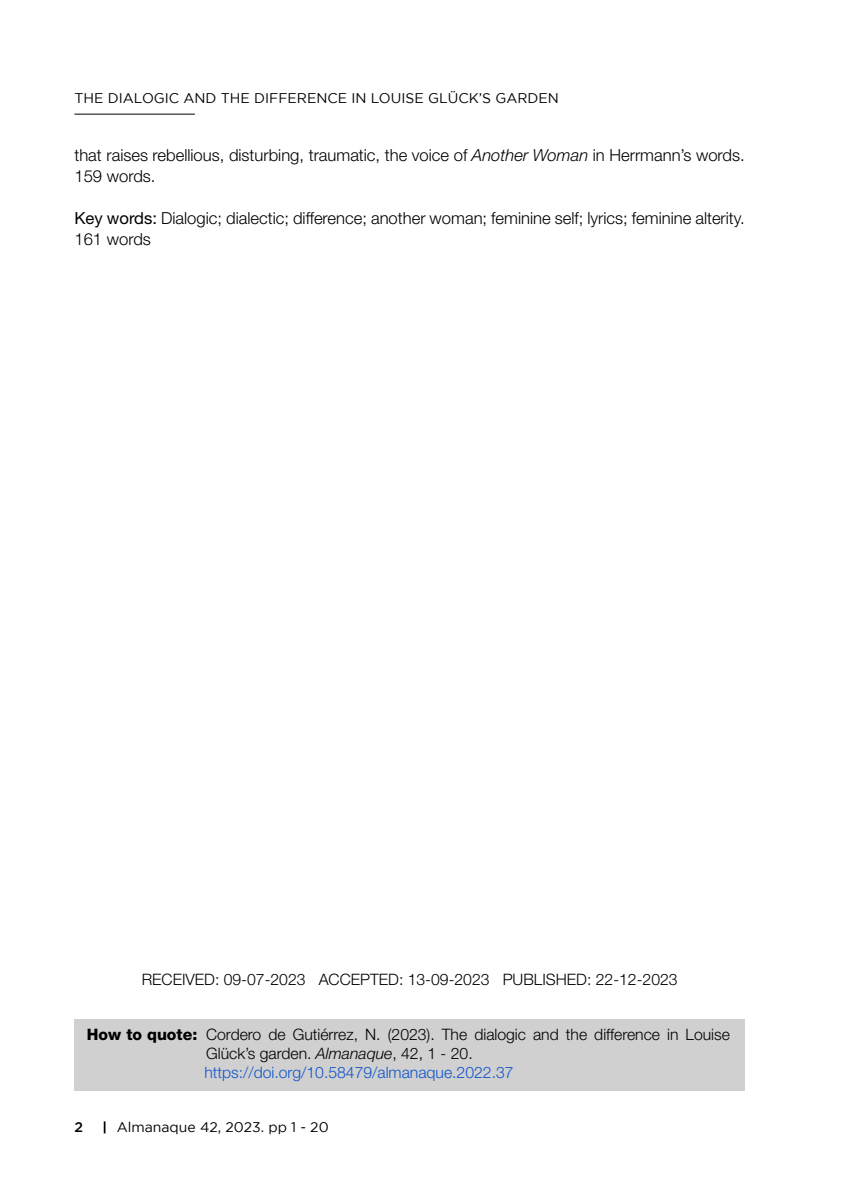
<style>
.page{position:relative;width:844px;height:1191px;background:#fff}
.page>*{position:absolute;margin:0;border:0;box-sizing:border-box;transform-origin:0 0}
.t1{font:300 16.62px/21px "Helvetica Neue LT Std";color:#000}
.t2{font:300 15.75px/18.9px "Helvetica Neue LT Std";color:#000}
.t3{font:14px "Gotham";color:#000}
.t4{font:500 14px "Gotham";color:#000}
.s1{font-style:italic}
.s2{font-weight:400}
.s3{font-weight:800}
.s4{color:#15c}
</style>
<div class="page">
<svg style="left:104px;top:1121px;width:1px;height:12px"></svg>
<hr style="left:74px;top:114px;width:121px;height:1px;background:#000">
<div style="left:75px;top:1018px;width:669px;height:72px;background:#d0d0d0"></div>
<p class="t3" style="left:74px;top:90px;width:486px">THE DIALOGIC AND THE DIFFERENCE IN LOUISE GLÜCK’S GARDEN</p>
<p class="t1" style="left:74px;top:144px;width:671px">that raises rebellious, disturbing, traumatic, the voice of <span class="s1">Another Woman</span> in Herrmann’s words.<br>159 words.</p>
<p class="t1" style="left:74px;top:207px;width:671px"><span class="s2">Key words:</span> Dialogic; dialectic; difference; another woman; feminine self; lyrics; feminine alterity.<br>161 words</p>
<p class="t2" style="left:142px;top:969px;width:537px">RECEIVED: 09-07-2023 ACCEPTED: 13-09-2023 PUBLISHED: 22-12-2023</p>
<p class="t2" style="left:204px;top:1025px;width:527px;text-indent:-117px"><span class="s3">How to quote:</span> Cordero de Gutiérrez, N. (2023). The dialogic and the difference in Louise<br>Glück’s garden. <span class="s1">Almanaque</span>, 42, 1 - 20. <span class="s4">https://doi.org/10.58479/almanaque.2022.37</span></p>
<p class="t4" style="left:74px;top:1118px;width:10px">2</p>
<p class="t3" style="left:117px;top:1119px;width:213px">Almanaque 42, 2023. pp 1 - 20</p>
</div>
